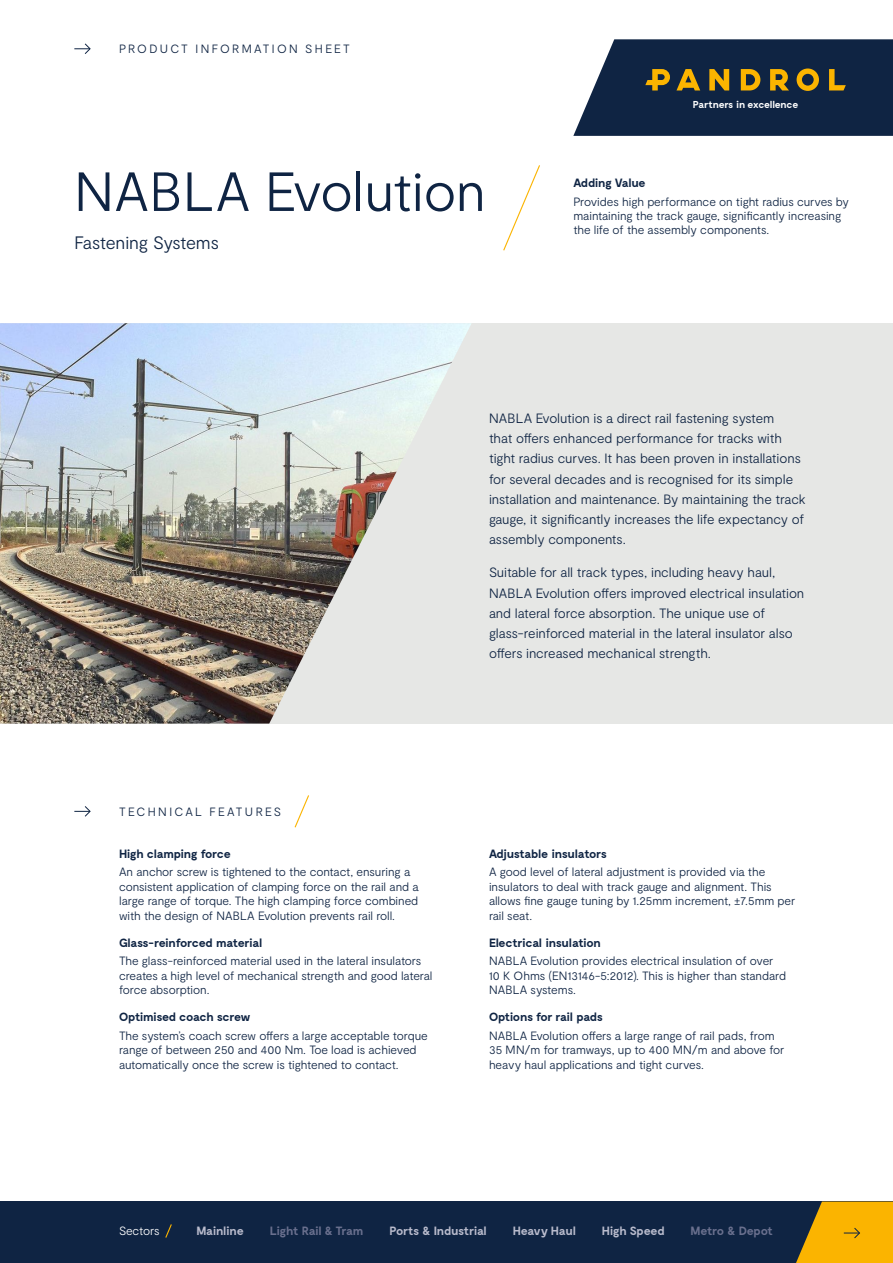
<style>
.page{position:relative;width:893px;height:1263px;background:#fff}
.page>*{position:absolute;margin:0;border:0;box-sizing:border-box;transform-origin:0 0}
.t1{font:300 55.05px "Moderat";letter-spacing:-.005em;color:#0f2443}
.t2{font:300 18px "Moderat";letter-spacing:-.02em;color:#0f2443}
.t3{font:300 13.5px/20.2px "Moderat";letter-spacing:-.01em;color:#0f2443}
.t4{font:300 12px/14.4px "Moderat";letter-spacing:-.01em;color:#0f2443}
.t5{font:700 12px "Moderat";letter-spacing:-.025em;color:#0f2443}
.t6{font:700 12px "Moderat";letter-spacing:-.025em;color:#babccd}
.t7{font:300 12px "Moderat";letter-spacing:.19em;color:#0f2443}
.t8{font:700 12px "Moderat";letter-spacing:-.04em;color:#6a708e}
.t9{font:300 12px "Moderat";letter-spacing:-.015em;color:#fff}
.t10{font:700 10.05px "Moderat";letter-spacing:-.025em;color:#fff}
</style>
<div class="page">
<svg style="left:573px;top:39px;width:320px;height:97px;background:#2e3c4b"></svg>
<svg style="left:74px;top:806px;width:17px;height:11px"></svg>
<svg style="left:294px;top:795px;width:15px;height:33px"></svg>
<div style="left:0;top:1201px;width:893px;height:62px;background:#0f2443"></div>
<svg style="left:165px;top:1224px;width:7px;height:14px"></svg>
<svg style="left:74px;top:43px;width:17px;height:11px"></svg>
<svg style="left:796px;top:1201px;width:97px;height:62px;background:#d89e09"></svg>
<svg style="left:503px;top:165px;width:37px;height:86px"></svg>
<div style="left:0;top:323px;width:893px;height:400px;background:#e6e7e5"></div>
<img style="left:0;top:323px;width:471px;height:400px">
<p class="t7" style="left:119px;top:42px;width:232px">PRODUCT INFORMATION SHEET</p>
<h1 class="t1" style="left:74px;top:158px;width:413px">NABLA Evolution</h1>
<h2 class="t2" style="left:74px;top:231px;width:146px">Fastening Systems</h2>
<p class="t10" style="left:693px;top:98px;width:107px">Partners in excellence</p>
<p class="t5" style="left:573px;top:176px;width:74px">Adding Value</p>
<p class="t4" style="left:573px;top:194px;width:277px">Provides high performance on tight radius curves by maintaining the track gauge, significantly increasing the life of the assembly components.</p>
<p class="t3" style="left:489px;top:408px;width:318px">NABLA Evolution is a direct rail fastening system<br>that offers enhanced performance for tracks with tight radius curves. It has been proven in installations for several decades and is recognised for its simple installation and maintenance. By maintaining the track gauge, it significantly increases the life expectancy of assembly components.</p>
<p class="t3" style="left:489px;top:562px;width:317px">Suitable for all track types, including heavy haul, NABLA Evolution offers improved electrical insulation and lateral force absorption. The unique use of glass-reinforced material in the lateral insulator also offers increased mechanical strength.</p>
<p class="t7" style="left:119px;top:805px;width:163px">TECHNICAL FEATURES</p>
<p class="t5" style="left:119px;top:847px;width:113px">High clamping force</p>
<p class="t4" style="left:119px;top:865px;width:301px">An anchor screw is tightened to the contact, ensuring a consistent application of clamping force on the rail and a large range of torque. The high clamping force combined with the design of NABLA Evolution prevents rail roll.</p>
<p class="t5" style="left:119px;top:936px;width:145px">Glass-reinforced material</p>
<p class="t4" style="left:119px;top:954px;width:315px">The glass-reinforced material used in the lateral insulators creates a high level of mechanical strength and good lateral force absorption.</p>
<p class="t5" style="left:119px;top:1010px;width:133px">Optimised coach screw</p>
<p class="t4" style="left:119px;top:1029px;width:310px">The system’s coach screw offers a large acceptable torque range of between 250 and 400 Nm. Toe load is achieved automatically once the screw is tightened to contact.</p>
<p class="t5" style="left:489px;top:847px;width:120px">Adjustable insulators</p>
<p class="t4" style="left:489px;top:865px;width:308px">A good level of lateral adjustment is provided via the insulators to deal with track gauge and alignment. This allows fine gauge tuning by 1.25mm increment, ±7.5mm per rail seat.</p>
<p class="t5" style="left:489px;top:936px;width:113px">Electrical insulation</p>
<p class="t4" style="left:489px;top:954px;width:299px">NABLA Evolution provides electrical insulation of over<br>10 K Ohms (EN13146-5:2012). This is higher than standard<br>NABLA systems.</p>
<p class="t5" style="left:489px;top:1010px;width:115px">Options for rail pads</p>
<p class="t4" style="left:489px;top:1029px;width:297px">NABLA Evolution offers a large range of rail pads, from<br>35 MN/m for tramways, up to 400 MN/m and above for heavy haul applications and tight curves.</p>
<p class="t9" style="left:119px;top:1224px;width:42px">Sectors</p>
<p class="t6" style="left:196px;top:1224px;width:49px">Mainline</p>
<p class="t8" style="left:270px;top:1224px;width:95px">Light Rail &amp; Tram</p>
<p class="t6" style="left:389px;top:1224px;width:99px">Ports &amp; Industrial</p>
<p class="t6" style="left:513px;top:1224px;width:65px">Heavy Haul</p>
<p class="t6" style="left:602px;top:1224px;width:64px">High Speed</p>
<p class="t8" style="left:691px;top:1224px;width:84px">Metro &amp; Depot</p>
</div>
